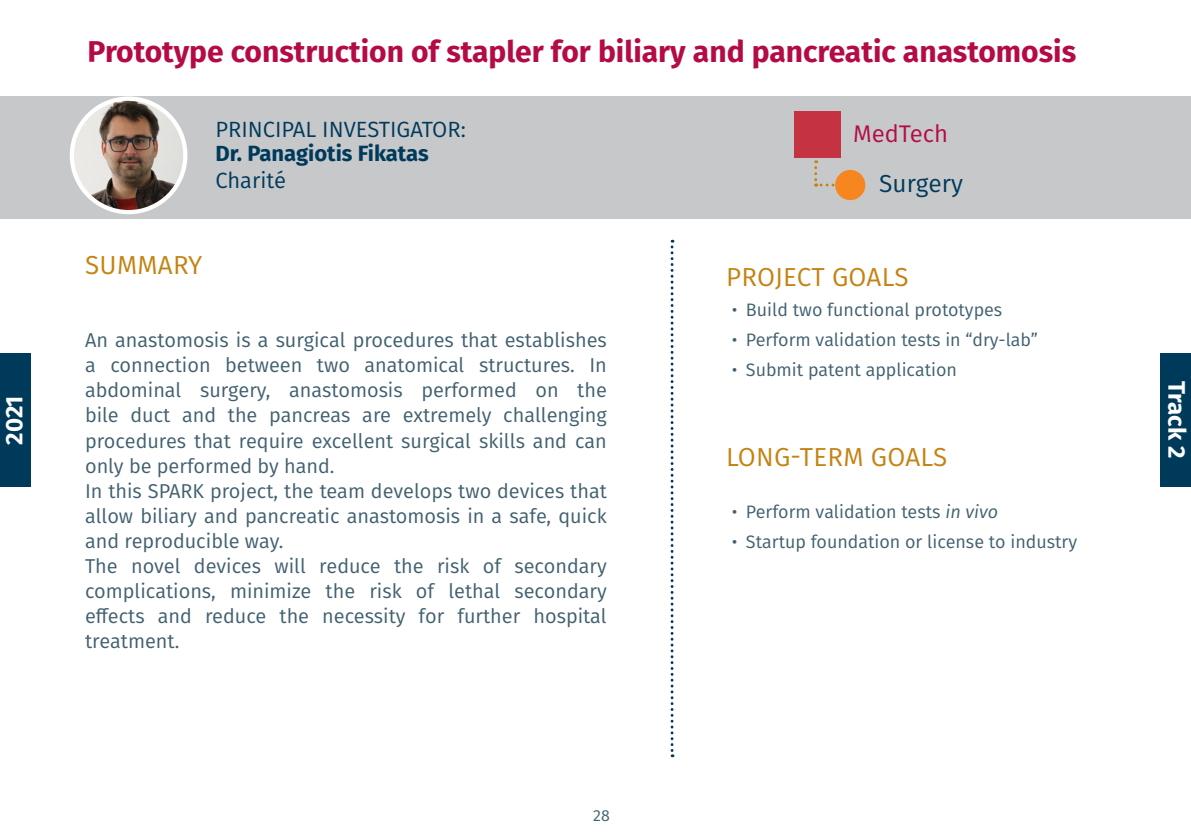
<style>
.page{position:relative;width:1191px;height:840px;background:#fff}
.page>*{position:absolute;margin:0;border:0;box-sizing:border-box;transform-origin:0 0}
.t1{font:700 30px "Fira Sans";color:#b40b47}
.t2{font:26px "Fira Sans";letter-spacing:.01em;color:#c48312}
.t3{font:24.6px "Fira Sans";color:#003a5b}
.t4{font:700 24px "Fira Sans";letter-spacing:-.01em;color:#fff}
.t5{font:24px "Fira Sans";color:#b40b47}
.t6{font:22px "Fira Sans";color:#003a5b}
.t7{font:700 22px "Fira Sans";color:#003a5b}
.t8{font:20px/25px "Fira Sans";color:#41606f}
.t9{font:18px "Fira Sans";color:#41606f}
.t10{font:16px "Fira Sans";color:#41606f}
.s1{font-style:italic}
</style>
<div class="page">
<div style="left:0;top:96px;width:1191px;height:122px;background:#c7c8ca"></div>
<svg style="left:670px;top:240px;width:3px;height:516px"></svg>
<div style="left:794px;top:111px;width:46px;height:46px;background:#c53343"></div>
<svg style="left:814px;top:160px;width:19px;height:26px"></svg>
<div style="left:835px;top:170px;width:30px;height:30px;background:#f6861f;border-radius:50%"></div>
<img style="left:72px;top:99px;width:113px;height:113px;border-radius:57px">
<div style="left:70px;top:96px;width:117px;height:118px;border:4px solid #fff;border-radius:50%"></div>
<div style="left:0;top:353px;width:31px;height:133px;background:#003a5b"></div>
<div style="left:1160px;top:352px;width:31px;height:134px;background:#003a5b"></div>
<p class="t4" style="left:-6px;top:444px;width:51px;rotate:-90deg">2021</p>
<h1 class="t1" style="left:88px;top:26px;width:990px">Prototype construction of stapler for biliary and pancreatic anastomosis</h1>
<p class="t6" style="left:215px;top:113px;width:252px">PRINCIPAL INVESTIGATOR:</p>
<p class="t7" style="left:215px;top:135px;width:215px">Dr. Panagiotis Fikatas</p>
<p class="t6" style="left:215px;top:163px;width:72px">Charité</p>
<h2 class="t2" style="left:85px;top:245px;width:119px">SUMMARY</h2>
<p class="t8" style="left:85px;top:327px;width:523px">An anastomosis is a surgical procedures that establishes a connection between two anatomical structures. In abdominal surgery, anastomosis performed on the bile duct and the pancreas are extremely challenging procedures that require excellent surgical skills and can only be performed by hand.<br>In this SPARK project, the team develops two devices that allow biliary and pancreatic anastomosis in a safe, quick and reproducible way.<br>The novel devices will reduce the risk of secondary complications, minimize the risk of lethal secondary effects and reduce the necessity for further hospital treatment.</p>
<p class="t5" style="left:853px;top:115px;width:97px">MedTech</p>
<p class="t3" style="left:879px;top:165px;width:85px">Surgery</p>
<h2 class="t2" style="left:726px;top:257px;width:184px">PROJECT GOALS</h2>
<p class="t9" style="left:732px;top:296px;width:272px">• Build two functional prototypes</p>
<p class="t9" style="left:732px;top:326px;width:308px">• Perform validation tests in “dry-lab”</p>
<p class="t9" style="left:732px;top:356px;width:227px">• Submit patent application</p>
<h2 class="t2" style="left:726px;top:437px;width:223px">LONG-TERM GOALS</h2>
<p class="t9" style="left:732px;top:497px;width:268px">• Perform validation tests <span class="s1">in vivo</span></p>
<p class="t9" style="left:732px;top:527px;width:347px">• Startup foundation or license to industry</p>
<p class="t10" style="left:593px;top:802px;width:18px">28</p>
<p class="t4" style="left:1197px;top:381px;width:79px;rotate:90deg">Track 2</p>
</div>
